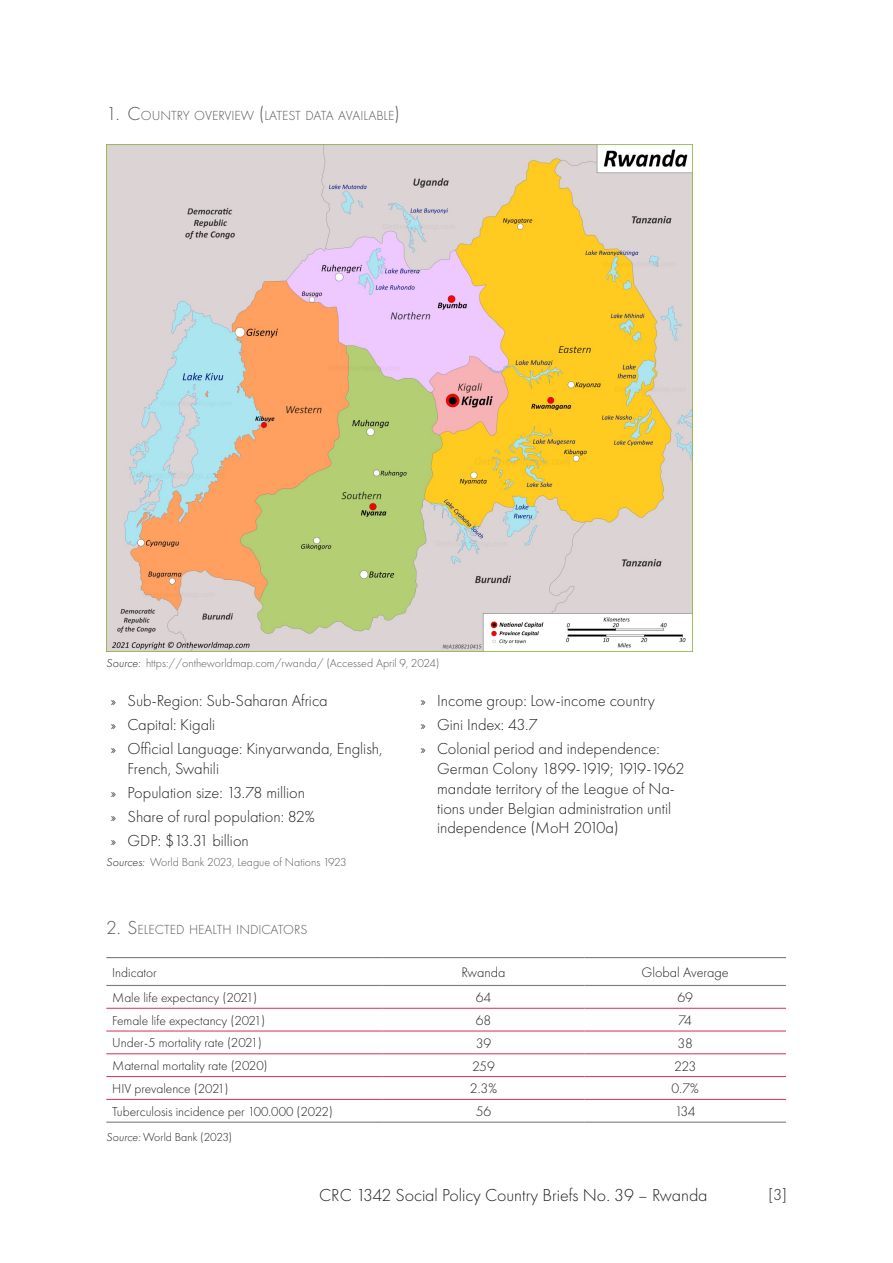
<style>
.page{position:relative;width:893px;height:1263px;background:#fff}
.page>*{position:absolute;margin:0;border:0;box-sizing:border-box;transform-origin:0 0}
.t1{font:300 18px "Futura PT";color:#231f20}
.t2{font:300 16.5px/19.8px "Futura PT";color:#231f20}
.tabellen_zentriert__TEXT{font:300 14.25px "Futura PT";color:#231f20}
.t3{font:300 13.65px "Futura PT";color:#565a5b}
.tabellen__TEXT{font:300 13.5px "Futura PT";color:#231f20}
.quelle{font:300 12px "Futura PT";color:#565a5b}
.quelle-2{font:300 12px "Futura PT";color:#231f20}
.s1{font-size:19.5px}
.s2{font-style:italic;color:#231f20}
.s3{font-style:italic}
</style>
<div class="page">
<hr style="left:106px;top:1008px;width:277px;height:1px;background:#d3304e">
<hr style="left:383px;top:1008px;width:201px;height:1px;background:#d3304e">
<hr style="left:584px;top:1008px;width:202px;height:1px;background:#d3304e">
<hr style="left:106px;top:1031px;width:277px;height:1px;background:#d3304e">
<hr style="left:383px;top:1031px;width:201px;height:1px;background:#d3304e">
<hr style="left:584px;top:1031px;width:202px;height:1px;background:#d3304e">
<hr style="left:106px;top:1053px;width:277px;height:1px;background:#d3304e">
<hr style="left:383px;top:1053px;width:201px;height:1px;background:#d3304e">
<hr style="left:584px;top:1053px;width:202px;height:1px;background:#d3304e">
<hr style="left:106px;top:1076px;width:277px;height:1px;background:#d3304e">
<hr style="left:383px;top:1076px;width:201px;height:1px;background:#d3304e">
<hr style="left:584px;top:1076px;width:202px;height:1px;background:#d3304e">
<hr style="left:106px;top:957px;width:277px;height:1px;background:#7b7e80">
<hr style="left:383px;top:957px;width:201px;height:1px;background:#7b7e80">
<hr style="left:584px;top:957px;width:202px;height:1px;background:#7b7e80">
<hr style="left:106px;top:985px;width:277px;height:1px;background:#7b7e80">
<hr style="left:383px;top:985px;width:201px;height:1px;background:#7b7e80">
<hr style="left:584px;top:985px;width:202px;height:1px;background:#7b7e80">
<hr style="left:106px;top:1099px;width:277px;height:1px;background:#d3304e">
<hr style="left:383px;top:1099px;width:201px;height:1px;background:#d3304e">
<hr style="left:584px;top:1099px;width:202px;height:1px;background:#d3304e">
<hr style="left:106px;top:1121px;width:277px;height:2px;background:#7b7e80">
<hr style="left:383px;top:1121px;width:201px;height:2px;background:#7b7e80">
<hr style="left:584px;top:1121px;width:202px;height:2px;background:#7b7e80">
<img style="left:106px;top:145px;width:586px;height:506px">
<p class="t3" style="left:106px;top:108px;width:295px"><span class="s1">1. C</span>OUNTRY OVERVIEW <span class="s1">(</span>LATEST DATA AVAILABLE<span class="s1">)</span></p>
<p class="quelle" style="left:106px;top:656px;width:335px"><span class="s2">Source:</span> https://ontheworldmap.com/rwanda/ (Accessed April 9, 2024)</p>
<p class="t2" style="left:111px;top:691px;width:219px">» Sub-Region: Sub-Saharan Africa</p>
<p class="t2" style="left:111px;top:715px;width:106px">» Capital: Kigali</p>
<p class="t2" style="left:128px;top:739px;width:256px;text-indent:-17px">» Official Language: Kinyarwanda, English,<br>French, Swahili</p>
<p class="t2" style="left:111px;top:783px;width:196px">» Population size: 13.78 million</p>
<p class="t2" style="left:111px;top:807px;width:206px">» Share of rural population: 82%</p>
<p class="t2" style="left:111px;top:831px;width:140px">» GDP: $13.31 billion</p>
<p class="t2" style="left:420px;top:691px;width:236px">» Income group: Low-income country</p>
<p class="t2" style="left:420px;top:715px;width:119px">» Gini Index: 43.7</p>
<p class="t2" style="left:437px;top:739px;width:249px;text-indent:-17px">» Colonial period and independence:<br>German Colony 1899-1919; 1919-1962 mandate territory of the League of Na&shy;tions under Belgian administration until independence (MoH 2010a)</p>
<p class="quelle" style="left:106px;top:855px;width:242px"><span class="s2">Sources:</span> World Bank 2023, League of Nations 1923</p>
<p class="t3" style="left:106px;top:922px;width:201px"><span class="s1">2. S</span>ELECTED HEALTH INDICATORS</p>
<p class="tabellen__TEXT" style="left:112px;top:964px;width:46px">Indicator</p>
<p class="tabellen_zentriert__TEXT" style="left:461px;top:964px;width:46px">Rwanda</p>
<p class="tabellen_zentriert__TEXT" style="left:642px;top:964px;width:89px">Global Average</p>
<p class="tabellen__TEXT" style="left:112px;top:989px;width:147px">Male life expectancy (2021)</p>
<p class="tabellen_zentriert__TEXT" style="left:476px;top:989px;width:17px">64</p>
<p class="tabellen_zentriert__TEXT" style="left:677px;top:989px;width:17px">69</p>
<p class="tabellen__TEXT" style="left:112px;top:1012px;width:155px">Female life expectancy (2021)</p>
<p class="tabellen_zentriert__TEXT" style="left:476px;top:1012px;width:17px">68</p>
<p class="tabellen_zentriert__TEXT" style="left:678px;top:1012px;width:15px">74</p>
<p class="tabellen__TEXT" style="left:112px;top:1035px;width:151px">Under-5 mortality rate (2021)</p>
<p class="tabellen_zentriert__TEXT" style="left:476px;top:1035px;width:17px">39</p>
<p class="tabellen_zentriert__TEXT" style="left:677px;top:1035px;width:17px">38</p>
<p class="tabellen__TEXT" style="left:112px;top:1058px;width:157px">Maternal mortality rate (2020)</p>
<p class="tabellen_zentriert__TEXT" style="left:472px;top:1058px;width:24px">259</p>
<p class="tabellen_zentriert__TEXT" style="left:674px;top:1058px;width:24px">223</p>
<p class="tabellen__TEXT" style="left:112px;top:1081px;width:118px">HIV prevalence (2021)</p>
<p class="tabellen_zentriert__TEXT" style="left:470px;top:1080px;width:29px">2.3%</p>
<p class="tabellen_zentriert__TEXT" style="left:671px;top:1080px;width:29px">0.7%</p>
<p class="tabellen__TEXT" style="left:112px;top:1103px;width:222px">Tuberculosis incidence per 100.000 (2022)</p>
<p class="tabellen_zentriert__TEXT" style="left:476px;top:1103px;width:17px">56</p>
<p class="tabellen_zentriert__TEXT" style="left:675px;top:1103px;width:22px">134</p>
<p class="quelle-2" style="left:106px;top:1130px;width:127px"><span class="s3">Source:</span> World Bank (2023)</p>
<p class="t1" style="left:319px;top:1185px;width:390px">CRC 1342 Social Policy Country Briefs No. 39 – Rwanda</p>
<p class="t2" style="left:768px;top:1184px;width:20px">[3]</p>
</div>
